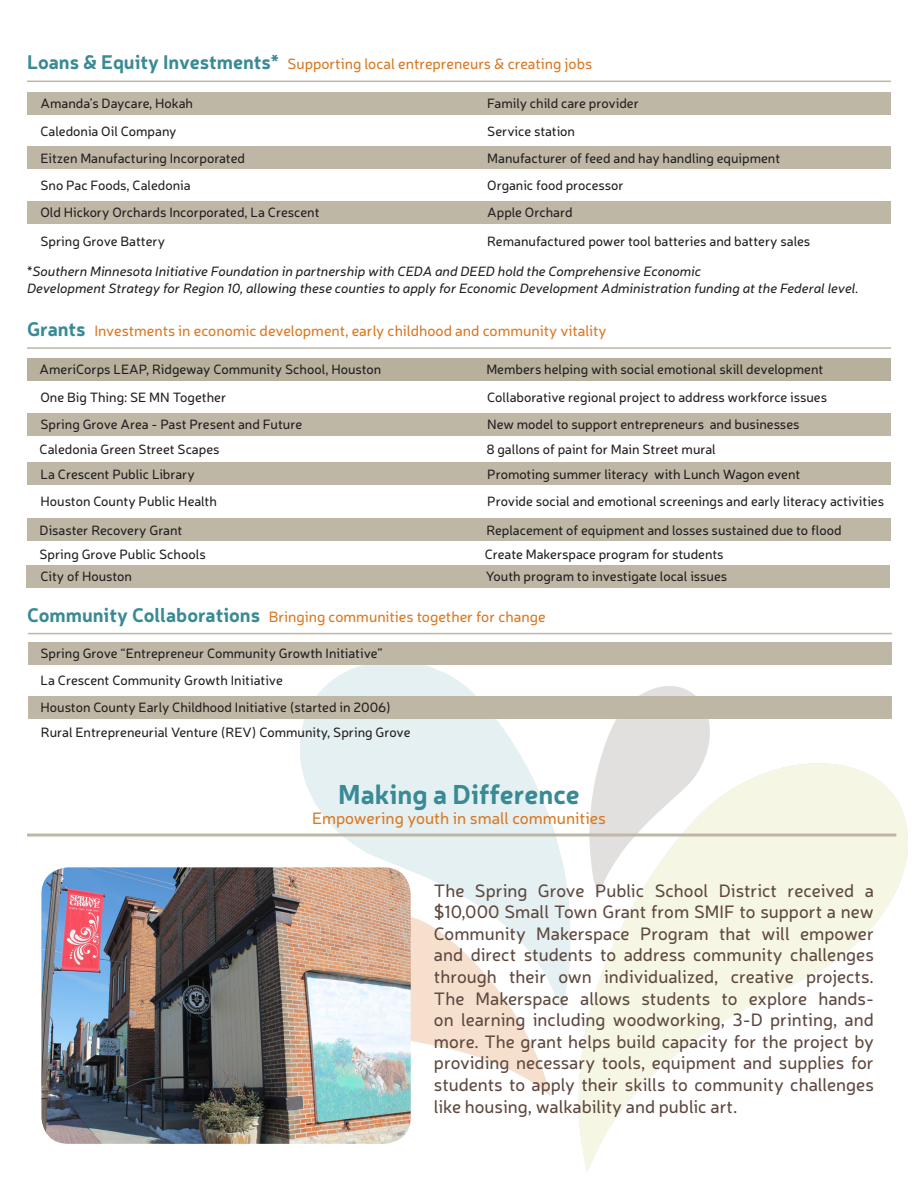
<style>
.page{position:relative;width:918px;height:1188px;background:#fff}
.page>*{position:absolute;margin:0;border:0;box-sizing:border-box;transform-origin:0 0}
.t1{font:700 27px "Neris";color:#398a94}
.t2{font:18px/21.6px "Neris";color:#5e483f;text-align:justify}
.t3{font:16.5px "Neris";color:#da7923}
.t4{font:15px "Neris";color:#da7923}
.t5{font:13.5px "Neris";color:#231f20}
.t6{font:italic 13.5px "Neris";color:#231f20}
.s1{font-weight:700;font-size:19.5px;color:#398a94}
</style>
<div class="page">
<img style="left:300px;top:665px;width:608px;height:507px">
<div style="left:27px;top:92px;width:864px;height:22px;background:#beb7a5"></div>
<hr style="left:27px;top:81px;width:864px;height:1px;background:#beb7a5">
<hr style="left:27px;top:347px;width:864px;height:2px;background:#beb7a5">
<div style="left:27px;top:146px;width:864px;height:23px;background:#beb7a5"></div>
<div style="left:27px;top:201px;width:864px;height:22px;background:#beb7a5"></div>
<div style="left:27px;top:463px;width:864px;height:22px;background:#beb7a5"></div>
<hr style="left:27px;top:834px;width:869px;height:3px;background:#beb7a5">
<img style="left:41px;top:867px;width:370px;height:277px">
<div style="left:27px;top:358px;width:864px;height:23px;background:#b7b09c"></div>
<div style="left:27px;top:413px;width:864px;height:22px;background:#beb7a5"></div>
<hr style="left:28px;top:633px;width:864px;height:1px;background:#beb7a5">
<div style="left:27px;top:519px;width:864px;height:22px;background:#beb7a5"></div>
<div style="left:28px;top:643px;width:864px;height:22px;background:#beb7a5"></div>
<div style="left:28px;top:696px;width:864px;height:23px;background:#beb7a5"></div>
<div style="left:26px;top:565px;width:864px;height:22px;background:#beb7a5"></div>
<p class="t4" style="left:27px;top:54px;width:567px"><span class="s1">Loans &amp; Equity Investments*</span> Supporting local entrepreneurs &amp; creating jobs</p>
<p class="t5" style="left:40px;top:95px;width:154px">Amanda’s Daycare, Hokah</p>
<p class="t5" style="left:487px;top:95px;width:153px">Family child care provider</p>
<p class="t5" style="left:40px;top:122px;width:138px">Caledonia Oil Company</p>
<p class="t5" style="left:487px;top:122px;width:89px">Service station</p>
<p class="t5" style="left:40px;top:149px;width:206px">Eitzen Manufacturing Incorporated</p>
<p class="t5" style="left:487px;top:149px;width:294px">Manufacturer of feed and hay handling equipment</p>
<p class="t5" style="left:40px;top:176px;width:152px">Sno Pac Foods, Caledonia</p>
<p class="t5" style="left:487px;top:176px;width:138px">Organic food processor</p>
<p class="t5" style="left:40px;top:203px;width:281px">Old Hickory Orchards Incorporated, La Crescent</p>
<p class="t5" style="left:487px;top:203px;width:87px">Apple Orchard</p>
<p class="t5" style="left:40px;top:233px;width:126px">Spring Grove Battery</p>
<p class="t5" style="left:487px;top:233px;width:325px">Remanufactured power tool batteries and battery sales</p>
<p class="t6" style="left:27px;top:263px;width:676px">*Southern Minnesota Initiative Foundation in partnership with CEDA and DEED hold the Comprehensive Economic</p>
<p class="t6" style="left:27px;top:279px;width:833px">Development Strategy for Region 10, allowing these counties to apply for Economic Development Administration funding at the Federal level.</p>
<p class="t4" style="left:27px;top:321px;width:581px"><span class="s1">Grants</span> Investments in economic development, early childhood and community vitality</p>
<p class="t5" style="left:40px;top:360px;width:343px">AmeriCorps LEAP, Ridgeway Community School, Houston</p>
<p class="t5" style="left:486px;top:360px;width:339px">Members helping with social emotional skill development</p>
<p class="t5" style="left:40px;top:388px;width:187px">One Big Thing: SE MN Together</p>
<p class="t5" style="left:487px;top:388px;width:341px">Collaborative regional project to address workforce issues</p>
<p class="t5" style="left:40px;top:440px;width:181px">Caledonia Green Street Scapes</p>
<p class="t5" style="left:486px;top:440px;width:231px">8 gallons of paint for Main Street mural</p>
<p class="t5" style="left:40px;top:415px;width:263px">Spring Grove Area - Past Present and Future</p>
<p class="t5" style="left:487px;top:415px;width:314px">New model to support entrepreneurs and businesses</p>
<p class="t5" style="left:40px;top:465px;width:156px">La Crescent Public Library</p>
<p class="t5" style="left:487px;top:465px;width:315px">Promoting summer literacy with Lunch Wagon event</p>
<p class="t5" style="left:40px;top:493px;width:178px">Houston County Public Health</p>
<p class="t5" style="left:487px;top:493px;width:398px">Provide social and emotional screenings and early literacy activities</p>
<p class="t5" style="left:40px;top:521px;width:144px">Disaster Recovery Grant</p>
<p class="t5" style="left:486px;top:521px;width:357px">Replacement of equipment and losses sustained due to flood</p>
<p class="t5" style="left:39px;top:545px;width:168px">Spring Grove Public Schools</p>
<p class="t5" style="left:485px;top:545px;width:240px">Create Makerspace program for students</p>
<p class="t5" style="left:40px;top:568px;width:93px">City of Houston</p>
<p class="t5" style="left:486px;top:568px;width:243px">Youth program to investigate local issues</p>
<p class="t4" style="left:27px;top:607px;width:520px"><span class="s1">Community Collaborations</span> Bringing communities together for change</p>
<p class="t5" style="left:40px;top:645px;width:344px">Spring Grove “Entrepreneur Community Growth Initiative”</p>
<p class="t5" style="left:40px;top:672px;width:244px">La Crescent Community Growth Initiative</p>
<p class="t5" style="left:40px;top:698px;width:352px">Houston County Early Childhood Initiative (started in 2006)</p>
<p class="t5" style="left:41px;top:724px;width:371px">Rural Entrepreneurial Venture (REV) Community, Spring Grove</p>
<p class="t1" style="left:338px;top:775px;width:243px">Making a Difference</p>
<p class="t3" style="left:312px;top:807px;width:295px">Empowering youth in small communities</p>
<p class="t2" style="left:434px;top:879px;width:441px">The Spring Grove Public School District received a $10,000 Small Town Grant from SMIF to support a new Community Makerspace Program that will empower and direct students to address community challenges through their own individualized, creative projects.<br>The Makerspace allows students to explore hands&shy;on learning including woodworking, 3-D printing, and more. The grant helps build capacity for the project by providing necessary tools, equipment and supplies for students to apply their skills to community challenges like housing, walkability and public art.</p>
</div>
